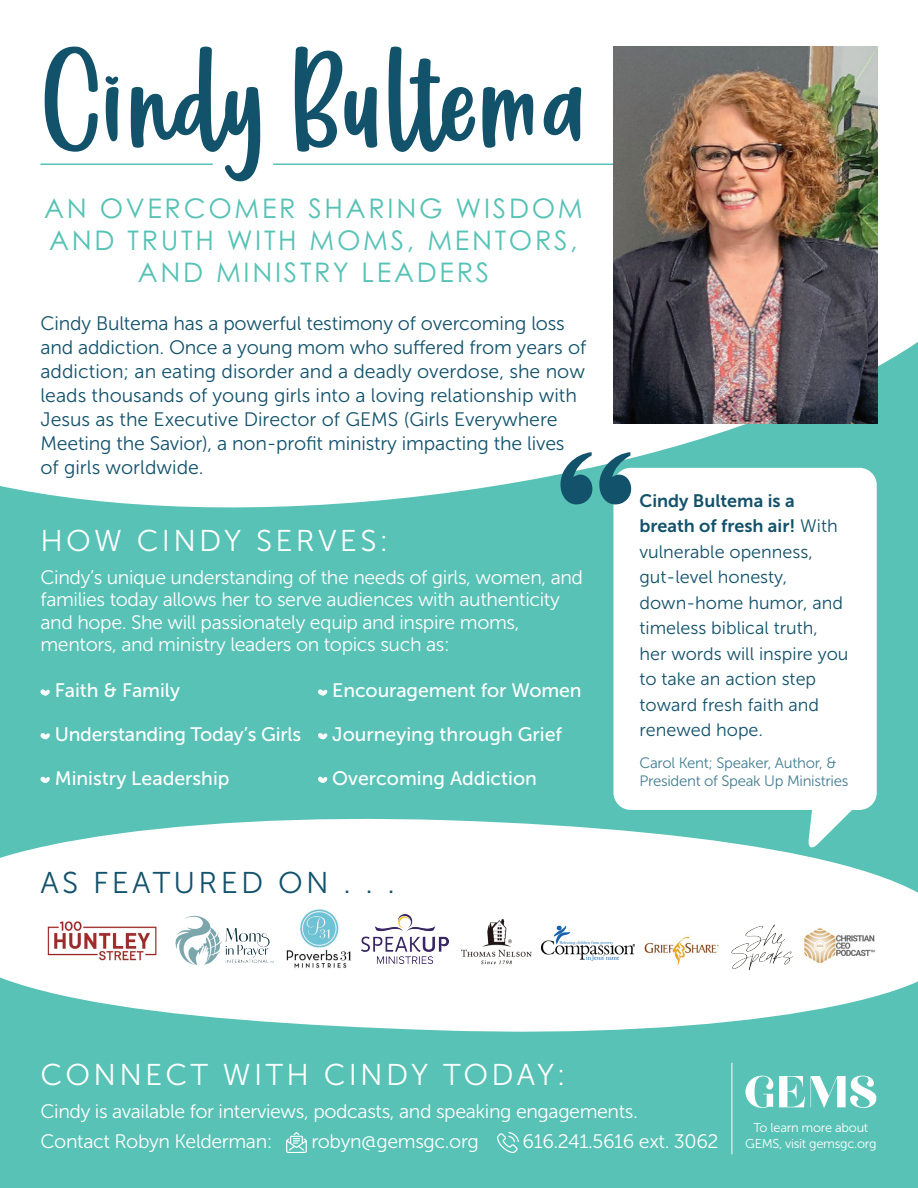
<style>
.page{position:relative;width:918px;height:1188px;background:#fff}
.page>*{position:absolute;margin:0;border:0;box-sizing:border-box;transform-origin:0 0}
.t1{font:138px "Knowwhatshewant";letter-spacing:-.005em;color:#13526b}
.t2{font:30px "Museo Sans 300";letter-spacing:.11em;color:#fff}
.t3{font:30px "Museo Sans 300";letter-spacing:.11em;color:#13526b}
.t4{font:27px/32.4px "Century Gothic Pro";letter-spacing:.1em;color:#57c2b5;text-align:center}
.t5{font:19.5px/24px "Museo Sans 300";color:#13526b}
.t6{font:19.5px/22.5px "Museo Sans 300";letter-spacing:-.02em;color:#fff}
.t7{font:19.5px "Museo Sans 500";color:#fff}
.t8{font:18px/25.5px "Museo Sans 300";color:#13526b}
.t9{font:18px/25.5px "Museo Sans 700";color:#13526b}
.t10{font:15px/18px "Museo Sans 300";letter-spacing:-.02em;color:#457e91}
.t11{font:12.9px/15.5px "Museo Sans 300";letter-spacing:-.02em;color:#fff;text-align:center}
.s1{font-family:"Museo Sans 300"}
.s2{font-size:18.75px}
</style>
<div class="page">
<div style="left:0;top:225px;width:918px;height:963px;background:#57c2b5"></div>
<div style="left:0;top:46px;width:918px;height:462px;background:#fff"></div>
<hr style="left:273px;top:164px;width:346px;height:1px;background:#57c2b5">
<img style="left:613px;top:47px;width:265px;height:376px">
<svg style="left:0;top:818px;width:918px;height:214px;fill:#fff"></svg>
<img style="left:633px;top:921px;width:96px;height:54px">
<img style="left:40px;top:906px;width:121px;height:67px">
<img style="left:285px;top:906px;width:67px;height:67px">
<img style="left:541px;top:922px;width:93px;height:39px">
<img style="left:802px;top:926px;width:75px;height:39px">
<img style="left:170px;top:907px;width:108px;height:66px">
<img style="left:362px;top:914px;width:86px;height:50px">
<img style="left:455px;top:918px;width:83px;height:46px">
<img style="left:728px;top:919px;width:68px;height:53px">
<hr style="left:40px;top:164px;width:173px;height:1px;background:#57c2b5">
<svg style="left:41px;top:689px;width:9px;height:7px"></svg>
<svg style="left:41px;top:733px;width:9px;height:6px"></svg>
<svg style="left:41px;top:777px;width:9px;height:6px"></svg>
<svg style="left:318px;top:689px;width:9px;height:7px"></svg>
<svg style="left:318px;top:733px;width:9px;height:6px"></svg>
<svg style="left:318px;top:777px;width:9px;height:6px"></svg>
<svg style="left:611px;top:466px;width:268px;height:385px;background:#edf8f7"></svg>
<svg style="left:560px;top:452px;width:71px;height:52px"></svg>
<svg style="left:745px;top:1076px;width:28px;height:32px"></svg>
<svg style="left:779px;top:1076px;width:26px;height:31px"></svg>
<svg style="left:811px;top:1076px;width:65px;height:32px"></svg>
<hr style="left:732px;top:1063px;width:1px;height:91px;background:#fff">
<img style="left:287px;top:1132px;width:20px;height:20px">
<img style="left:498px;top:1132px;width:20px;height:20px">
<h1 class="t1" style="left:40px;top:30px;width:548px">Cindy Bultema</h1>
<h3 class="t4" style="left:44px;top:191px;width:540px">AN OVERCOMER SHARING WISDOM<br>AND TRUTH WITH MOMS, MENTORS,<br>AND MINISTRY LEADERS</h3>
<p class="t5" style="left:40px;top:311px;width:547px">Cindy Bultema has a powerful testimony of overcoming loss and addiction. Once a young mom who suffered from years of addiction; an eating disorder and a deadly overdose, she now leads thousands of young girls into a loving relationship with Jesus as the Executive Director of GEMS (Girls Everywhere Meeting the Savior), a non-profit ministry impacting the lives of girls worldwide.</p>
<h2 class="t2" style="left:40px;top:524px;width:349px">HOW CINDY SERVES:</h2>
<p class="t6" style="left:40px;top:566px;width:544px">Cindy’s unique understanding of the needs of girls, women, and families today allows her to serve audiences with authenticity and hope. She will passionately equip and inspire moms, mentors, and ministry leaders on topics such as:</p>
<p class="t7" style="left:55px;top:680px;width:127px">Faith &amp; Family</p>
<p class="t7" style="left:55px;top:724px;width:248px">Understanding Today’s Girls</p>
<p class="t7" style="left:55px;top:767px;width:176px">Ministry Leadership</p>
<p class="t7" style="left:332px;top:680px;width:251px">Encouragement for Women</p>
<p class="t7" style="left:332px;top:724px;width:231px">Journeying through Grief</p>
<p class="t7" style="left:332px;top:767px;width:206px">Overcoming Addiction</p>
<h2 class="t3" style="left:40px;top:867px;width:356px">AS FEATURED ON . . .</h2>
<p class="t9" style="left:639px;top:488px;width:200px">Cindy Bultema is a breath of fresh air! <span class="s1">With</span></p>
<p class="t8" style="left:639px;top:539px;width:211px">vulnerable openness, gut-level honesty, down-home humor, and timeless biblical truth, her words will inspire you to take an action step toward fresh faith and renewed hope<span class="s2">.</span></p>
<p class="t10" style="left:639px;top:754px;width:210px">Carol Kent; Speaker, Author, &amp;<br>President of Speak Up Ministries</p>
<h2 class="t2" style="left:40px;top:1059px;width:527px">CONNECT WITH CINDY TODAY:</h2>
<p class="t6" style="left:40px;top:1096px;width:599px;line-height:30px">Cindy is available for interviews, podcasts, and speaking engagements.<br>Contact Robyn Kelderman:</p>
<p class="t6" style="left:311px;top:1130px;width:169px">robyn@gemsgc.org</p>
<p class="t6" style="left:523px;top:1130px;width:197px">616.241.5616 ext. 3062</p>
<p class="t11" style="left:745px;top:1120px;width:133px">To learn more about<br>GEMS, visit gemsgc.org</p>
</div>
